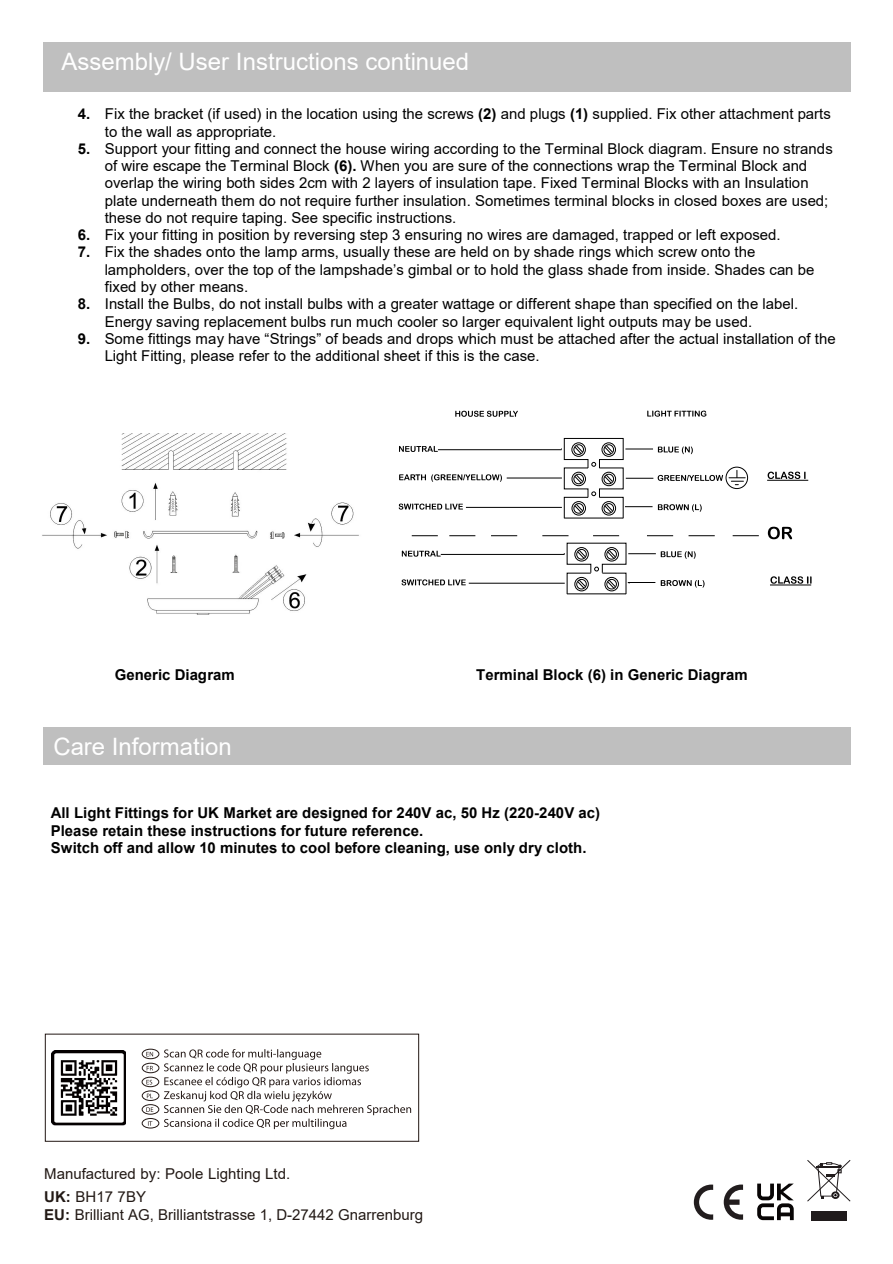
<style>
.page{position:relative;width:893px;height:1264px;background:#fff}
.page>*{position:absolute;margin:0;border:0;box-sizing:border-box;transform-origin:0 0}
.t1{font:24px "Arial";color:#fff}
.t2{font:15px/17.2px "Arial";color:#000}
.t3{font:700 15px/17.2px "Arial";color:#000}
.t4{font:15px/22.2px "Arial";color:#221915}
.s1{font-weight:700}
</style>
<div class="page">
<img style="left:42px;top:433px;width:317px;height:181px">
<div style="left:43px;top:43px;width:808px;height:49px;background:#bfbfbf"></div>
<div style="left:43px;top:727px;width:808px;height:38px;background:#bfbfbf"></div>
<svg style="left:399px;top:446px;width:39px;height:6px"></svg>
<svg style="left:399px;top:474px;width:103px;height:8px"></svg>
<svg style="left:399px;top:503px;width:64px;height:6px"></svg>
<hr style="left:438px;top:449px;width:124px;height:1px;background:#000">
<hr style="left:507px;top:477px;width:55px;height:1px;background:#000">
<hr style="left:466px;top:507px;width:96px;height:1px;background:#000">
<svg style="left:561px;top:437px;width:162px;height:82px"></svg>
<div style="left:726px;top:467px;width:22px;height:21px;border:1px solid #000;border-radius:50%"></div>
<svg style="left:729px;top:470px;width:16px;height:15px"></svg>
<svg style="left:455px;top:410px;width:63px;height:6px"></svg>
<svg style="left:647px;top:410px;width:59px;height:6px"></svg>
<svg style="left:768px;top:471px;width:38px;height:8px"></svg>
<hr style="left:767px;top:479px;width:41px;height:1px;background:#000">
<svg style="left:733px;top:535px;width:26px;height:1px"></svg>
<svg style="left:402px;top:550px;width:39px;height:6px"></svg>
<svg style="left:402px;top:579px;width:64px;height:6px"></svg>
<hr style="left:441px;top:554px;width:124px;height:1px;background:#000">
<hr style="left:469px;top:582px;width:96px;height:1px;background:#000">
<svg style="left:564px;top:542px;width:141px;height:52px"></svg>
<svg style="left:770px;top:576px;width:42px;height:7px"></svg>
<hr style="left:770px;top:584px;width:41px;height:1px;background:#000">
<svg style="left:768px;top:526px;width:24px;height:13px"></svg>
<svg style="left:689px;top:535px;width:26px;height:1px"></svg>
<svg style="left:491px;top:535px;width:26px;height:1px"></svg>
<svg style="left:542px;top:535px;width:27px;height:1px"></svg>
<svg style="left:593px;top:535px;width:26px;height:1px"></svg>
<svg style="left:647px;top:535px;width:26px;height:1px"></svg>
<svg style="left:412px;top:535px;width:26px;height:1px"></svg>
<svg style="left:449px;top:535px;width:26px;height:1px"></svg>
<svg style="left:164px;top:1049px;width:247px;height:79px"></svg>
<div style="left:142px;top:1048px;width:17px;height:10px;border:1px solid #221714;border-radius:50%"></div>
<svg style="left:146px;top:1051px;width:7px;height:5px"></svg>
<div style="left:142px;top:1104px;width:17px;height:10px;border:1px solid #221714;border-radius:50%"></div>
<svg style="left:146px;top:1107px;width:7px;height:4px"></svg>
<div style="left:142px;top:1062px;width:17px;height:10px;border:1px solid #221714;border-radius:50%"></div>
<svg style="left:147px;top:1065px;width:6px;height:5px"></svg>
<div style="left:142px;top:1117px;width:17px;height:10px;border:1px solid #221714;border-radius:50%"></div>
<div style="left:142px;top:1076px;width:17px;height:10px;border:1px solid #221714;border-radius:50%"></div>
<svg style="left:146px;top:1079px;width:6px;height:5px"></svg>
<div style="left:142px;top:1090px;width:17px;height:10px;border:1px solid #221714;border-radius:50%"></div>
<svg style="left:147px;top:1093px;width:4px;height:4px"></svg>
<img style="left:52px;top:1050px;width:74px;height:75px">
<svg style="left:694px;top:1184px;width:19px;height:35px"></svg>
<svg style="left:724px;top:1184px;width:19px;height:35px"></svg>
<svg style="left:757px;top:1183px;width:37px;height:36px"></svg>
<svg style="left:807px;top:1160px;width:44px;height:41px"></svg>
<div style="left:811px;top:1210px;width:36px;height:10px;background:#201b1c"></div>
<h1 class="t1" style="left:61px;top:45px;width:409px">Assembly/ User Instructions continued</h1>
<p class="t2" style="left:105px;top:105px;width:728px;text-indent:-27px"><span class="s1">4.</span> Fix the bracket (if used) in the location using the screws <span class="s1">(2)</span> and plugs <span class="s1">(1)</span> supplied. Fix other attachment parts to the wall as appropriate.</p>
<p class="t2" style="left:105px;top:140px;width:730px;text-indent:-27px"><span class="s1">5.</span> Support your fitting and connect the house wiring according to the Terminal Block diagram. Ensure no strands of wire escape the Terminal Block <span class="s1">(6).</span> When you are sure of the connections wrap the Terminal Block and overlap the wiring both sides 2cm with 2 layers of insulation tape. Fixed Terminal Blocks with an Insulation plate underneath them do not require further insulation. Sometimes terminal blocks in closed boxes are used; these do not require taping. See specific instructions.</p>
<p class="t2" style="left:78px;top:226px;width:704px"><span class="s1">6.</span> Fix your fitting in position by reversing step 3 ensuring no wires are damaged, trapped or left exposed.</p>
<p class="t2" style="left:105px;top:243px;width:711px;text-indent:-27px"><span class="s1">7.</span> Fix the shades onto the lamp arms, usually these are held on by shade rings which screw onto the lampholders, over the top of the lampshade’s gimbal or to hold the glass shade from inside. Shades can be fixed by other means.</p>
<p class="t2" style="left:105px;top:295px;width:695px;text-indent:-27px"><span class="s1">8.</span> Install the Bulbs, do not install bulbs with a greater wattage or different shape than specified on the label.<br>Energy saving replacement bulbs run much cooler so larger equivalent light outputs may be used.</p>
<p class="t2" style="left:105px;top:330px;width:733px;text-indent:-27px"><span class="s1">9.</span> Some fittings may have “Strings” of beads and drops which must be attached after the actual installation of the<br>Light Fitting, please refer to the additional sheet if this is the case.</p>
<p class="t3" style="left:115px;top:666px;width:121px">Generic Diagram</p>
<p class="t3" style="left:476px;top:666px;width:273px">Terminal Block (6) in Generic Diagram</p>
<h1 class="t1" style="left:53px;top:729px;width:180px">Care Information</h1>
<p class="t3" style="left:51px;top:804px;width:551px">All Light Fittings for UK Market are designed for 240V ac, 50 Hz (220-240V ac)<br>Please retain these instructions for future reference.<br>Switch off and allow 10 minutes to cool before cleaning, use only dry cloth.</p>
<p class="t4" style="left:44px;top:1162px;width:248px">Manufactured by: Poole Lighting Ltd.<br><span class="s1">UK:</span> BH17 7BY</p>
<p class="t4" style="left:44px;top:1202px;width:380px"><span class="s1">EU:</span> Brilliant AG, Brilliantstrasse 1, D-27442 Gnarrenburg</p>
</div>
